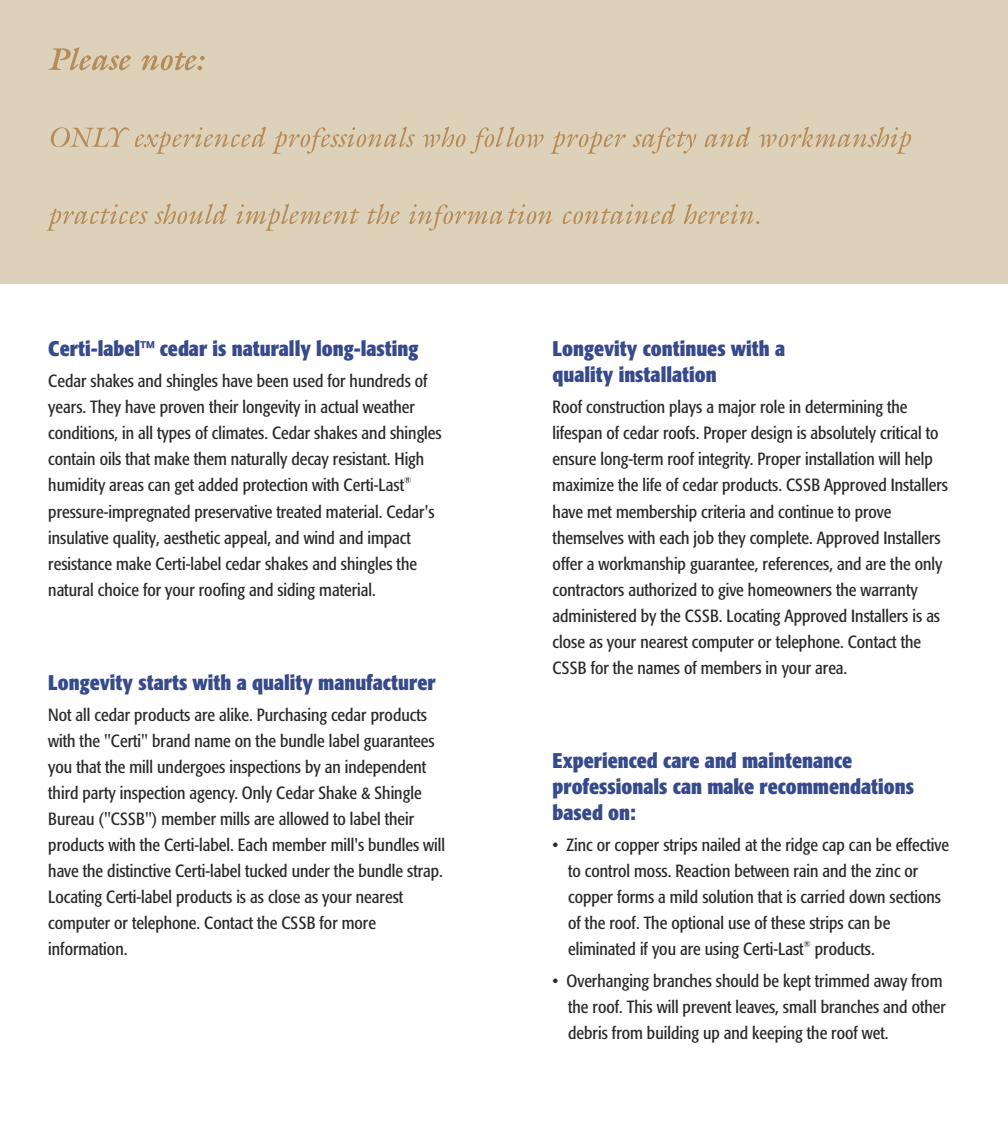
<style>
.page{position:relative;width:1008px;height:1134px;background:#fff}
.page>*{position:absolute;margin:0;border:0;box-sizing:border-box;transform-origin:0 0}
.t1{font:700 condensed 21px/26.1px "Formata";color:#364a8c}
.t2{font:condensed 17.5px/26.1px "Formata";color:#2b2b2b}
.t3{font:condensed 8.75px "Formata";color:#2b2b2b}
</style>
<div class="page">
<div style="left:0;top:0;width:1008px;height:284px;background:#ded1ba"></div>
<svg style="left:550px;top:132px;width:76px;height:22px"></svg>
<svg style="left:633px;top:127px;width:63px;height:27px"></svg>
<svg style="left:705px;top:127px;width:46px;height:20px"></svg>
<svg style="left:759px;top:127px;width:152px;height:27px"></svg>
<svg style="left:563px;top:204px;width:113px;height:20px"></svg>
<svg style="left:684px;top:204px;width:75px;height:20px"></svg>
<svg style="left:48px;top:47px;width:83px;height:23px"></svg>
<svg style="left:141px;top:52px;width:64px;height:18px"></svg>
<svg style="left:51px;top:127px;width:78px;height:20px"></svg>
<svg style="left:135px;top:127px;width:131px;height:27px"></svg>
<svg style="left:272px;top:127px;width:143px;height:27px"></svg>
<svg style="left:423px;top:127px;width:121px;height:27px"></svg>
<svg style="left:46px;top:204px;width:102px;height:27px"></svg>
<svg style="left:155px;top:204px;width:72px;height:20px"></svg>
<svg style="left:236px;top:204px;width:124px;height:27px"></svg>
<svg style="left:368px;top:204px;width:32px;height:20px"></svg>
<svg style="left:409px;top:204px;width:144px;height:27px"></svg>
<p class="t1" style="left:48px;top:338px;width:372px">Certi-label™ cedar is naturally long-lasting</p>
<p class="t2" style="left:48px;top:370px;width:395px">Cedar shakes and shingles have been used for hundreds of years. They have proven their longevity in actual weather conditions, in all types of climates. Cedar shakes and shingles contain oils that make them naturally decay resistant. High</p>
<p class="t3" style="left:404px;top:476px;width:9px">®</p>
<p class="t2" style="left:48px;top:474px;width:388px">humidity areas can get added protection with Certi-Last pressure-impregnated preservative treated material. Cedar's insulative quality, aesthetic appeal, and wind and impact resistance make Certi-label cedar shakes and shingles the natural choice for your roofing and siding material.</p>
<p class="t1" style="left:48px;top:671px;width:389px">Longevity starts with a quality manufacturer</p>
<p class="t2" style="left:48px;top:704px;width:398px">Not all cedar products are alike. Purchasing cedar products with the "Certi" brand name on the bundle label guarantees you that the mill undergoes inspections by an independent third party inspection agency. Only Cedar Shake &amp; Shingle Bureau ("CSSB") member mills are allowed to label their products with the Certi-label. Each member mill's bundles will have the distinctive Certi-label tucked under the bundle strap.<br>Locating Certi-label products is as close as your nearest computer or telephone. Contact the CSSB for more information.</p>
<p class="t1" style="left:553px;top:338px;width:234px">Longevity continues with a quality installation</p>
<p class="t2" style="left:553px;top:396px;width:397px">Roof construction plays a major role in determining the lifespan of cedar roofs. Proper design is absolutely critical to ensure long-term roof integrity. Proper installation will help maximize the life of cedar products. CSSB Approved Installers have met membership criteria and continue to prove themselves with each job they complete. Approved Installers offer a workmanship guarantee, references, and are the only contractors authorized to give homeowners the warranty administered by the CSSB. Locating Approved Installers is as close as your nearest computer or telephone. Contact the CSSB for the names of members in your area.</p>
<p class="t1" style="left:553px;top:750px;width:363px">Experienced care and maintenance professionals can make recommendations based on:</p>
<p class="t2" style="left:568px;top:834px;width:382px;text-indent:-16px">• Zinc or copper strips nailed at the ridge cap can be effective to control moss. Reaction between rain and the zinc or copper forms a mild solution that is carried down sections of the roof. The optional use of these strips can be eliminated if you are using Certi-Last products.</p>
<p class="t2" style="left:568px;top:969px;width:379px;text-indent:-16px">• Overhanging branches should be kept trimmed away from the roof. This will prevent leaves, small branches and other debris from building up and keeping the roof wet.</p>
<p class="t3" style="left:804px;top:940px;width:9px">®</p>
</div>
